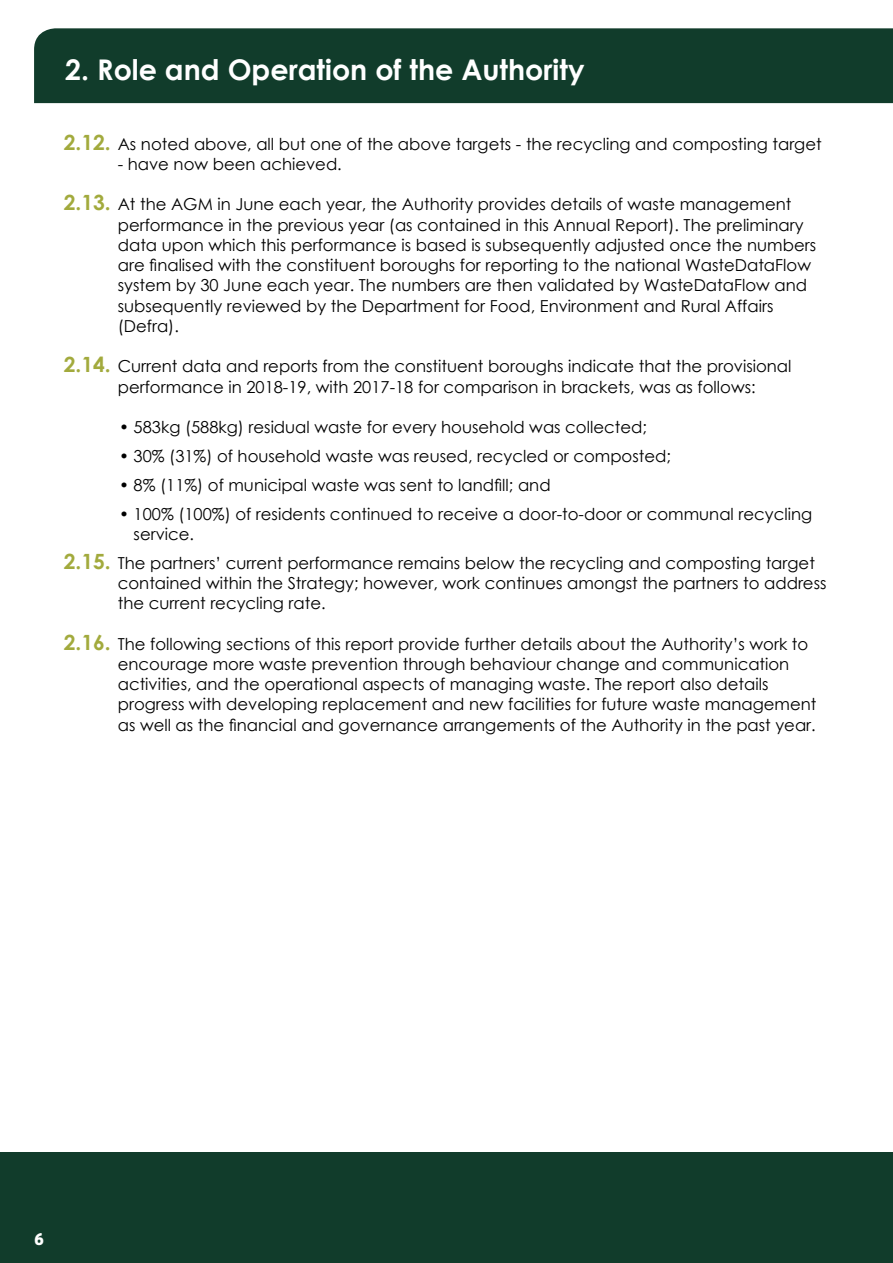
<style>
.page{position:relative;width:893px;height:1263px;background:#fff}
.page>*{position:absolute;margin:0;border:0;box-sizing:border-box;transform-origin:0 0}
.t1{font:700 28.5px "Century Gothic";color:#fff}
.t2{font:16.5px/20.2px "Century Gothic";color:#000}
.t3{font:16.5px "Aller Display";color:#fff}
.s1{font-weight:700;font-size:21px;color:#a2aa3d}
</style>
<div class="page">
<div style="left:0;top:1152px;width:893px;height:111px;background:#113c2b"></div>
<div style="left:34px;top:28px;width:859px;height:75px;background:#113c2b"></div>
<h1 class="t1" style="left:65px;top:48px;width:521px">2. Role and Operation of the Authority</h1>
<p class="t2" style="left:64px;top:133px;width:759px"><span class="s1">2.12.</span> As noted above, all but one of the above targets - the recycling and composting target</p>
<p class="t2" style="left:118px;top:154px;width:226px">- have now been achieved.</p>
<p class="t2" style="left:118px;top:194px;width:700px;text-indent:-54px"><span class="s1">2.13.</span> At the AGM in June each year, the Authority provides details of waste management performance in the previous year (as contained in this Annual Report). The preliminary data upon which this performance is based is subsequently adjusted once the numbers are finalised with the constituent boroughs for reporting to the national WasteDataFlow system by 30 June each year. The numbers are then validated by WasteDataFlow and subsequently reviewed by the Department for Food, Environment and Rural Affairs (Defra).</p>
<p class="t2" style="left:118px;top:356px;width:675px;text-indent:-54px"><span class="s1">2.14.</span> Current data and reports from the constituent boroughs indicate that the provisional performance in 2018-19, with 2017-18 for comparison in brackets, was as follows:</p>
<p class="t2" style="left:119px;top:417px;width:529px">• 583kg (588kg) residual waste for every household was collected;</p>
<p class="t2" style="left:119px;top:446px;width:553px">• 30% (31%) of household waste was reused, recycled or composted;</p>
<p class="t2" style="left:119px;top:474px;width:433px">• 8% (11%) of municipal waste was sent to landfill; and</p>
<p class="t2" style="left:134px;top:503px;width:680px;text-indent:-15px">• 100% (100%) of residents continued to receive a door-to-door or communal recycling service.</p>
<p class="t2" style="left:118px;top:552px;width:710px;text-indent:-54px"><span class="s1">2.15.</span> The partners’ current performance remains below the recycling and composting target contained within the Strategy; however, work continues amongst the partners to address the current recycling rate.</p>
<p class="t2" style="left:118px;top:633px;width:700px;text-indent:-54px"><span class="s1">2.16.</span> The following sections of this report provide further details about the Authority’s work to encourage more waste prevention through behaviour change and communication activities, and the operational aspects of managing waste. The report also details progress with developing replacement and new facilities for future waste management as well as the financial and governance arrangements of the Authority in the past year.</p>
<p class="t3" style="left:34px;top:1229px;width:11px">6</p>
</div>
